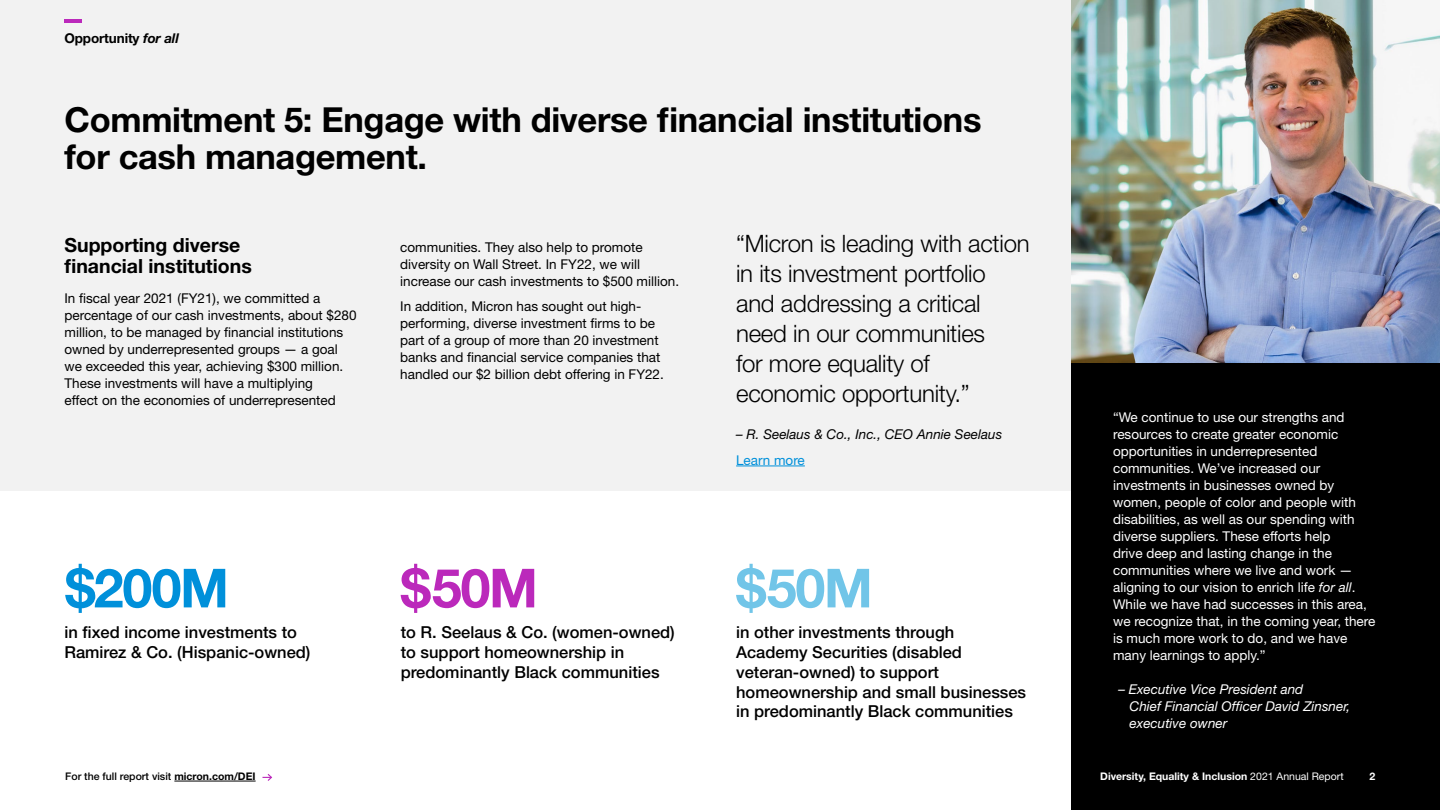
<style>
.page{position:relative;width:1440px;height:810px;background:#fff}
.page>*{position:absolute;margin:0;border:0;box-sizing:border-box;transform-origin:0 0}
.t1{font:700 54px "Helvetica Neue LT Std";color:#0090da}
.t2{font:700 54px "Helvetica Neue LT Std";color:#bb29bb}
.t3{font:700 54px "Helvetica Neue LT Std";color:#71c5e8}
.t4{font:700 34.5px/37.5px "Helvetica Neue LT Std";letter-spacing:-.01em;color:#000}
.t5{font:300 24px/30px "Helvetica Neue LT Std";letter-spacing:-.01em;color:#000}
.t6{font:700 19.5px/21px "Helvetica Neue LT Std";color:#000}
.t7{font:500 16.5px/19.8px "Helvetica Neue LT Std";color:#000}
.t8{font:13.5px/17px "Helvetica Neue LT Std";color:#000}
.t9{font:13.5px/17px "Helvetica Neue LT Std";color:#fff}
.t10{font:italic 13.5px/17px "Helvetica Neue LT Std";color:#fff}
.t11{font:italic 13.5px "Helvetica Neue LT Std";color:#000}
.t12{font:700 13.5px "Helvetica Neue LT Std";letter-spacing:-.01em;color:#000}
.t13{font:13.5px "Helvetica Neue LT Std";color:#0090da}
.t14{font:700 10.5px "Helvetica Neue LT Std";color:#fff}
.t15{font:500 10.5px "Helvetica Neue LT Std";color:#000}
.s1{font-style:italic}
.s2{font-weight:700}
.s3{font-weight:400}
</style>
<div class="page">
<div style="left:0;top:0;width:1072px;height:490px;background:#f2f2f2"></div>
<div style="left:1072px;top:0;width:368px;height:810px;background:#000"></div>
<img style="left:1072px;top:0;width:368px;height:362px">
<hr style="left:736px;top:466px;width:69px;height:1px;background:#0090da">
<hr style="left:174px;top:781px;width:82px;height:1px;background:#000">
<svg style="left:262px;top:774px;width:11px;height:7px"></svg>
<hr style="left:64px;top:20px;width:18px;height:3px;background:#bb29bb">
<p class="t12" style="left:64px;top:30px;width:116px">Opportunity <span class="s1">for all</span></p>
<h2 class="t4" style="left:64px;top:100px;width:919px">Commitment 5: Engage with diverse financial institutions for cash management.</h2>
<h3 class="t6" style="left:64px;top:234px;width:189px">Supporting diverse financial institutions</h3>
<p class="t8" style="left:64px;top:289px;width:294px">In fiscal year 2021 (FY21), we committed a percentage of our cash investments, about $280 million, to be managed by financial institutions owned by underrepresented groups — a goal we exceeded this year, achieving $300 million.<br>These investments will have a multiplying<br>effect on the economies of underrepresented</p>
<p class="t8" style="left:400px;top:238px;width:280px">communities. They also help to promote diversity on Wall Street. In FY22, we will increase our cash investments to $500 million.</p>
<p class="t8" style="left:400px;top:298px;width:265px">In addition, Micron has sought out high&shy;performing, diverse investment firms to be part of a group of more than 20 investment banks and financial service companies that handled our $2 billion debt offering in FY22.</p>
<h1 class="t1" style="left:65px;top:555px;width:165px">$200M</h1>
<h1 class="t2" style="left:401px;top:555px;width:139px">$50M</h1>
<p class="t7" style="left:401px;top:622px;width:276px">to R. Seelaus &amp; Co. (women-owned) to support homeownership in predominantly Black communities</p>
<p class="t7" style="left:64px;top:622px;width:248px">in fixed income investments to<br>Ramirez &amp; Co. (Hispanic-owned)</p>
<h3 class="t5" style="left:736px;top:228px;width:295px">“Micron is leading with action in its investment portfolio and addressing a critical need in our communities<br>for more equality of economic opportunity.”</h3>
<p class="t11" style="left:736px;top:426px;width:268px">– R. Seelaus &amp; Co., Inc., CEO Annie Seelaus</p>
<p class="t13" style="left:736px;top:452px;width:70px">Learn more</p>
<h1 class="t3" style="left:736px;top:555px;width:138px">$50M</h1>
<p class="t7" style="left:736px;top:622px;width:292px">in other investments through<br>Academy Securities (disabled veteran-owned) to support homeownership and small businesses in predominantly Black communities</p>
<p class="t9" style="left:1113px;top:409px;width:264px">“We continue to use our strengths and resources to create greater economic opportunities in underrepresented communities. We’ve increased our investments in businesses owned by women, people of color and people with disabilities, as well as our spending with diverse suppliers. These efforts help<br>drive deep and lasting change in the communities where we live and work — aligning to our vision to enrich life <span class="s1">for all</span>.<br>While we have had successes in this area, we recognize that, in the coming year, there is much more work to do, and we have many learnings to apply.”</p>
<p class="t10" style="left:1130px;top:681px;width:222px;text-indent:-11px">– Executive Vice President and<br>Chief Financial Officer David Zinsner, executive owner</p>
<p class="t15" style="left:65px;top:770px;width:192px">For the full report visit <span class="s2">micron.com/DEI</span></p>
<p class="t14" style="left:1100px;top:770px;width:245px">Diversity, Equality &amp; Inclusion <span class="s3">2021 Annual Report</span></p>
<p class="t14" style="left:1370px;top:770px;width:7px">2</p>
</div>
